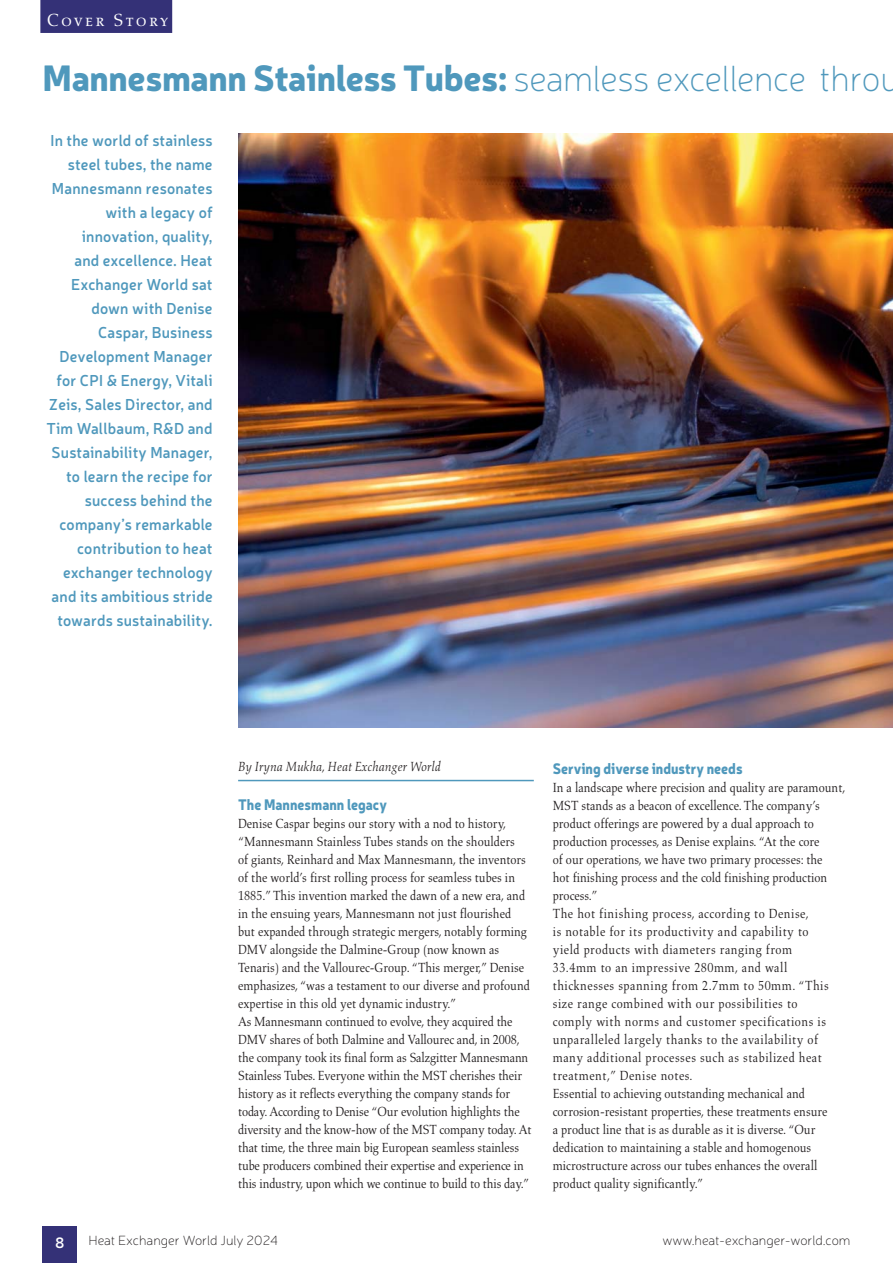
<style>
.page{position:relative;width:893px;height:1263px;background:#fff}
.page>*{position:absolute;margin:0;border:0;box-sizing:border-box;transform-origin:0 0}
.t1{font:900 36px "Neris";letter-spacing:-.01em;color:#4f98bc}
.t2{font:18px "Aldus Roman SC";letter-spacing:.125em;color:#fff}
.t3{font:600 15.75px/24px "Neris";letter-spacing:.015em;color:#4f98bc;text-align:right;scale:.95 1}
.t4{font:900 15px "Neris";color:#4f98bc;scale:.9 1}
.t5{font:600 15px "Neris";color:#fff}
.t6{font:13.5px/18px "Aldus";color:#231f20;scale:.9 1}
.t7{font:100 13.5px "Neris";color:#231f20}
.t8{font:italic 13.5px "Aldus";letter-spacing:-.01em;color:#231f20;scale:.9 1}
.s1{font-weight:100}
</style>
<div class="page">
<div style="left:40px;top:0;width:132px;height:33px;background:#343177"></div>
<div style="left:43px;top:1227px;width:34px;height:36px;background:#343177"></div>
<hr style="left:238px;top:780px;width:296px;height:1px;background:#4f98bc">
<img style="left:238px;top:134px;width:655px;height:594px">
<h2 class="t2" style="left:47px;top:12px;width:123px">Cover Story</h2>
<h1 class="t1" style="left:43px;top:61px;width:859px">Mannesmann Stainless Tubes: <span class="s1">seamless excellence throu</span></h1>
<p class="t3" style="left:46px;top:130px;width:176px">In the world of stainless steel tubes, the name<br>Mannesmann resonates with a legacy of innovation, quality,<br>and excellence. Heat<br>Exchanger World sat down with Denise<br>Caspar, Business<br>Development Manager for CPI &amp; Energy, Vitali<br>Zeis, Sales Director, and<br>Tim Wallbaum, R&amp;D and<br>Sustainability Manager, to learn the recipe for success behind the company’s remarkable contribution to heat exchanger technology and its ambitious stride towards sustainability.</p>
<p class="t8" style="left:238px;top:761px;width:227px">By Iryna Mukha, Heat Exchanger World</p>
<p class="t4" style="left:238px;top:798px;width:167px">The Mannesmann legacy</p>
<p class="t6" style="left:238px;top:816px;width:328px">Denise Caspar begins our story with a nod to history, “Mannesmann Stainless Tubes stands on the shoulders<br>of giants, Reinhard and Max Mannesmann, the inventors of the world’s first rolling process for seamless tubes in 1885.” This invention marked the dawn of a new era, and in the ensuing years, Mannesmann not just flourished<br>but expanded through strategic mergers, notably forming DMV alongside the Dalmine-Group (now known as Tenaris) and the Vallourec-Group. “This merger,” Denise emphasizes, “was a testament to our diverse and profound expertise in this old yet dynamic industry.”<br>As Mannesmann continued to evolve, they acquired the DMV shares of both Dalmine and Vallourec and, in 2008, the company took its final form as Salzgitter Mannesmann Stainless Tubes. Everyone within the MST cherishes their history as it reflects everything the company stands for today. According to Denise “Our evolution highlights the diversity and the know-how of the MST company today. At that time, the three main big European seamless stainless tube producers combined their expertise and experience in this industry, upon which we continue to build to this day.”</p>
<p class="t4" style="left:553px;top:762px;width:212px">Serving diverse industry needs</p>
<p class="t6" style="left:553px;top:780px;width:327px">In a landscape where precision and quality are paramount, MST stands as a beacon of excellence. The company’s product offerings are powered by a dual approach to production processes, as Denise explains. “At the core<br>of our operations, we have two primary processes: the<br>hot finishing process and the cold finishing production process.”<br>The hot finishing process, according to Denise,<br>is notable for its productivity and capability to<br>yield products with diameters ranging from<br>33.4mm to an impressive 280mm, and wall thicknesses spanning from 2.7mm to 50mm. “This size range combined with our possibilities to<br>comply with norms and customer specifications is unparalleled largely thanks to the availability of many additional processes such as stabilized heat treatment,” Denise notes.<br>Essential to achieving outstanding mechanical and corrosion-resistant properties, these treatments ensure<br>a product line that is as durable as it is diverse. “Our dedication to maintaining a stable and homogenous microstructure across our tubes enhances the overall product quality significantly.”</p>
<p class="t5" style="left:55px;top:1237px;width:11px">8</p>
<p class="t7" style="left:88px;top:1235px;width:191px">Heat Exchanger World July 2024</p>
<p class="t7" style="left:662px;top:1235px;width:190px">www.heat-exchanger-world.com</p>
</div>
